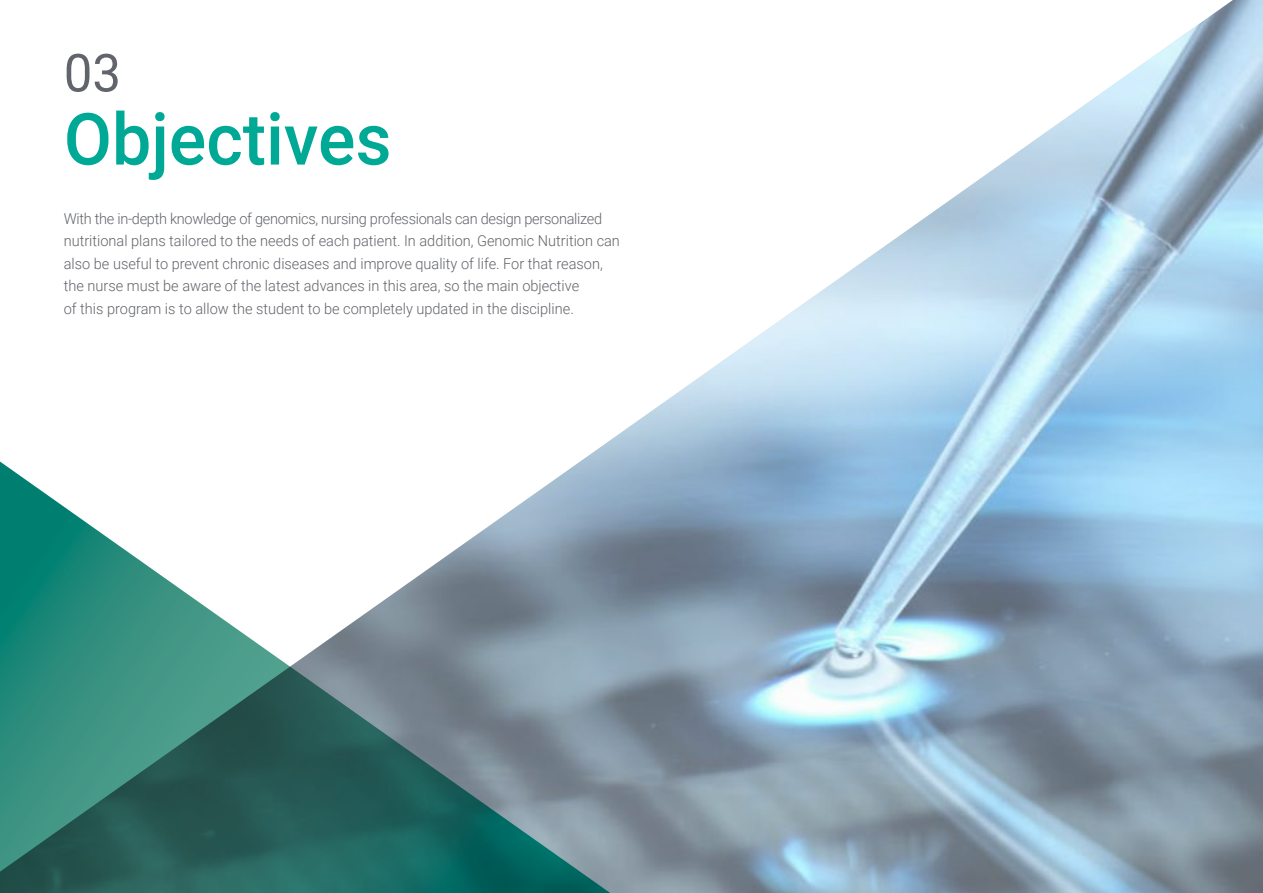
<style>
.page{position:relative;width:1263px;height:893px;background:#fff}
.page>*{position:absolute;margin:0;border:0;box-sizing:border-box;transform-origin:0 0}
.t1{font:500 72px "Roboto";color:#00a996}
.t2{font:52.5px "Roboto";color:#61646a}
.t3{font:300 15px/22.5px "Roboto";color:#61646a}
</style>
<div class="page">
<img style="left:602px;top:0;width:661px;height:893px">
<svg style="left:0;top:446px;width:640px;height:447px"></svg>
<h2 class="t2" style="left:64px;top:36px;width:59px">03</h2>
<h1 class="t1" style="left:64px;top:89px;width:329px">Objectives</h1>
<p class="t3" style="left:64px;top:207px;width:558px">With the in-depth knowledge of genomics, nursing professionals can design personalized nutritional plans tailored to the needs of each patient. In addition, Genomic Nutrition can also be useful to prevent chronic diseases and improve quality of life. For that reason, the nurse must be aware of the latest advances in this area, so the main objective<br>of this program is to allow the student to be completely updated in the discipline.</p>
</div>
